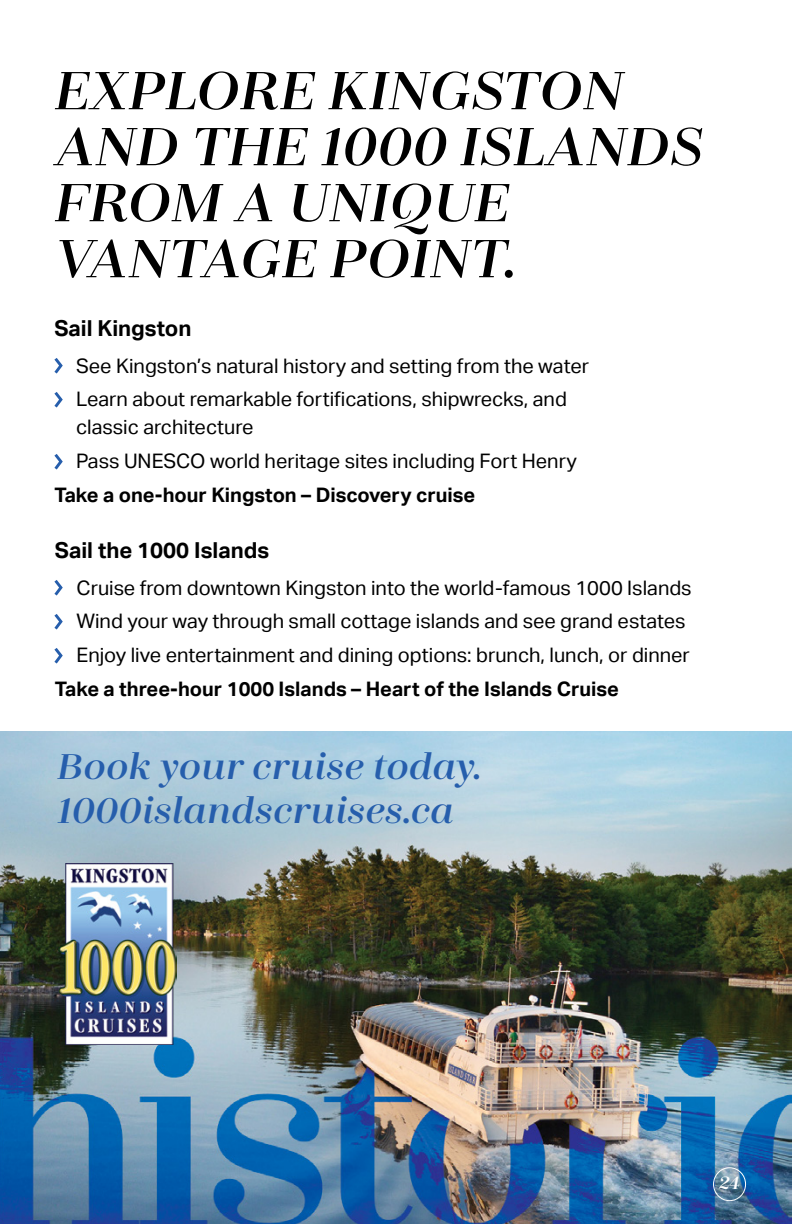
<style>
.page{position:relative;width:792px;height:1224px;background:#fff}
.page>*{position:absolute;margin:0;border:0;box-sizing:border-box;transform-origin:0 0}
.t1{font:italic 600 60px/56px "Zahrah";letter-spacing:.01em;color:#000}
.t2{font:italic 600 40px/44px "Zahrah";color:#265eac}
.Accommodations{font:700 22px "Aktiv Grotesk";color:#000}
.Accommodations-2{font:20px/28px "Aktiv Grotesk";color:#000}
.Accommodations-3{font:700 20px "Aktiv Grotesk";color:#000}
.t3{font:italic 600 20px "Zahrah";color:#fff}
</style>
<div class="page">
<img style="left:0;top:732px;width:791px;height:492px">
<img style="left:59px;top:863px;width:117px;height:182px">
<svg style="left:54px;top:358px;width:9px;height:16px"></svg>
<svg style="left:54px;top:580px;width:9px;height:16px"></svg>
<svg style="left:54px;top:392px;width:9px;height:16px"></svg>
<svg style="left:54px;top:614px;width:9px;height:16px"></svg>
<svg style="left:54px;top:454px;width:9px;height:16px"></svg>
<svg style="left:54px;top:648px;width:9px;height:16px"></svg>
<div style="left:713px;top:1167px;width:33px;height:34px;border:1px solid #fff;border-radius:50%"></div>
<h1 class="t1" style="left:55px;top:62px;width:650px">EXPLORE KINGSTON<br>AND THE 1000 ISLANDS<br>FROM A UNIQUE<br>VANTAGE POINT.</h1>
<p class="Accommodations" style="left:54px;top:315px;width:139px">Sail Kingston</p>
<p class="Accommodations-2" style="left:76px;top:352px;width:515px">See Kingston’s natural history and setting from the water</p>
<p class="Accommodations-2" style="left:76px;top:386px;width:492px">Learn about remarkable fortifications, shipwrecks, and classic architecture</p>
<p class="Accommodations-2" style="left:76px;top:447px;width:502px">Pass UNESCO world heritage sites including Fort Henry</p>
<p class="Accommodations-3" style="left:54px;top:483px;width:422px">Take a one-hour Kingston – Discovery cruise</p>
<p class="Accommodations" style="left:55px;top:537px;width:216px">Sail the 1000 Islands</p>
<p class="Accommodations-2" style="left:76px;top:574px;width:617px">Cruise from downtown Kingston into the world-famous 1000 Islands</p>
<p class="Accommodations-2" style="left:76px;top:607px;width:611px">Wind your way through small cottage islands and see grand estates</p>
<p class="Accommodations-2" style="left:76px;top:641px;width:615px">Enjoy live entertainment and dining options: brunch, lunch, or dinner</p>
<p class="Accommodations-3" style="left:55px;top:677px;width:565px">Take a three-hour 1000 Islands – Heart of the Islands Cruise</p>
<h2 class="t2" style="left:58px;top:744px;width:426px">Book your cruise today.<br>1000islandscruises.ca</h2>
<p class="t3" style="left:719px;top:1172px;width:23px">24</p>
</div>
